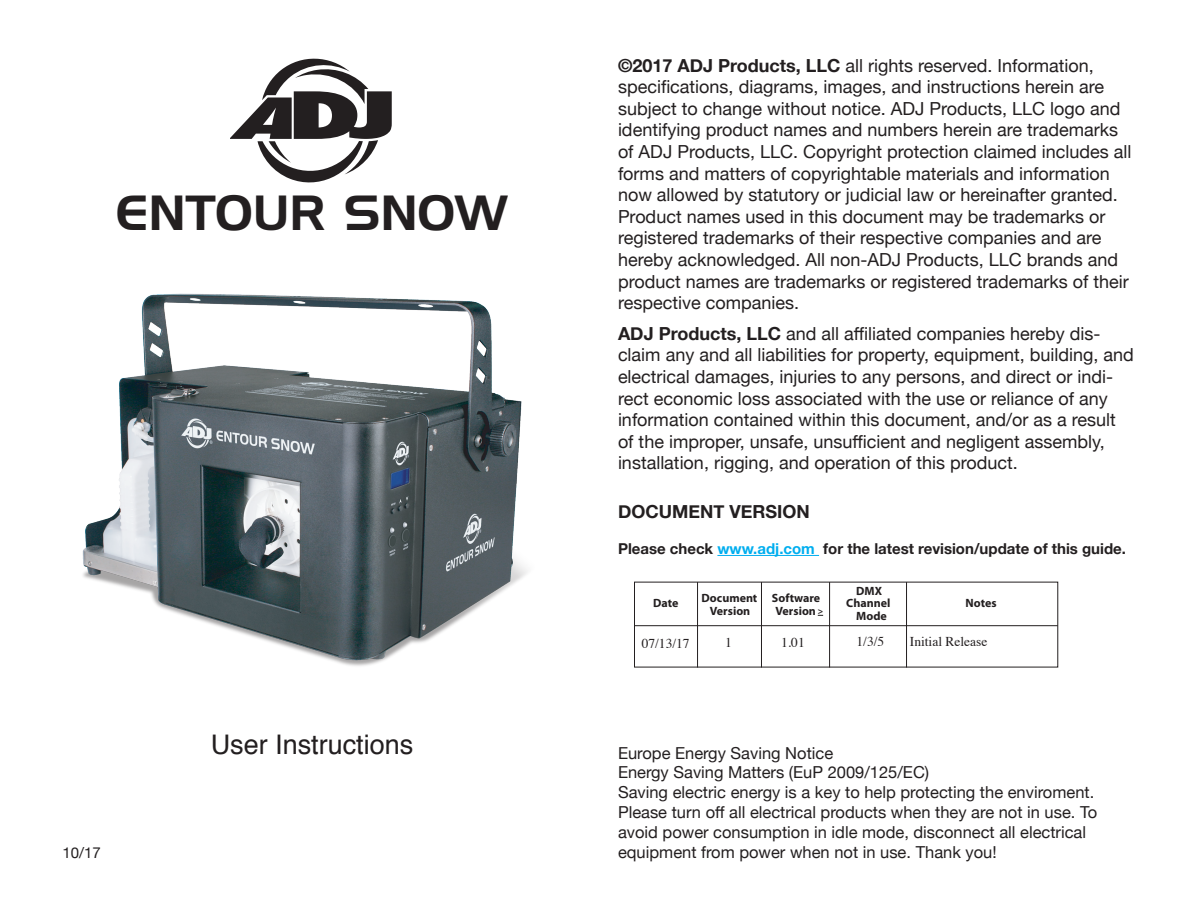
<style>
.page{position:relative;width:1188px;height:918px;background:#fff}
.page>*{position:absolute;margin:0;border:0;box-sizing:border-box;transform-origin:0 0}
.t1{font:48px "Handel Gothic BT";color:#231f20}
.t2{font:27px "Helvetica";color:#231f20}
.t3{font:18px/21.6px "Helvetica Neue";color:#231f20}
.t4{font:700 18px "Helvetica Neue";color:#231f20}
.t5{font:16.5px/19.8px "Helvetica Neue";color:#231f20}
.t6{font:700 15px "Helvetica Neue";color:#231f20}
.t7{font:15px "Helvetica Neue";color:#231f20}
.t8{font:13.5px "Times";color:#231f20}
.t9{font:700 12px/13.4px "Myriad Pro";color:#231f20;text-align:center}
.t10{font:700 9px "Myriad Pro";color:#231f20}
.s1{font-weight:700}
.s2{color:#00aeef}
</style>
<div class="page">
<svg style="left:230px;top:58px;width:162px;height:125px"></svg>
<hr style="left:634px;top:625px;width:424px;height:1px;background:#231f20">
<hr style="left:697px;top:582px;width:1px;height:86px;background:#231f20">
<hr style="left:761px;top:582px;width:1px;height:86px;background:#231f20">
<hr style="left:829px;top:582px;width:1px;height:86px;background:#231f20">
<hr style="left:906px;top:582px;width:1px;height:86px;background:#231f20">
<hr style="left:717px;top:555px;width:102px;height:1px;background:#00aeef">
<img style="left:82px;top:293px;width:446px;height:373px">
<p class="t1" style="left:116px;top:184px;width:393px">ENTOUR SNOW</p>
<p class="t7" style="left:62px;top:842px;width:40px">10/17</p>
<p class="t2" style="left:211px;top:724px;width:204px">User Instructions</p>
<p class="t3" style="left:618px;top:55px;width:515px"><span class="s1">©2017 ADJ Products, LLC</span> all rights reserved. Information, specifications, diagrams, images, and instructions herein are subject to change without notice. ADJ Products, LLC logo and identifying product names and numbers herein are trademarks of ADJ Products, LLC. Copyright protection claimed includes all forms and matters of copyrightable materials and information now allowed by statutory or judicial law or hereinafter granted.<br>Product names used in this document may be trademarks or registered trademarks of their respective companies and are hereby acknowledged. All non-ADJ Products, LLC brands and product names are trademarks or registered trademarks of their respective companies.</p>
<p class="t3" style="left:618px;top:324px;width:517px"><span class="s1">ADJ Products, LLC</span> and all affiliated companies hereby dis&shy;claim any and all liabilities for property, equipment, building, and electrical damages, injuries to any persons, and direct or indi&shy;rect economic loss associated with the use or reliance of any information contained within this document, and/or as a result of the improper, unsafe, unsufficient and negligent assembly, installation, rigging, and operation of this product.</p>
<p class="t4" style="left:618px;top:497px;width:193px">DOCUMENT VERSION</p>
<p class="t6" style="left:618px;top:537px;width:509px">Please check <span class="s2">www.adj.com</span> for the latest revision/update of this guide.</p>
<p class="t9" style="left:653px;top:596px;width:27px">Date</p>
<p class="t9" style="left:702px;top:591px;width:57px">Document<br>Version</p>
<p class="t9" style="left:772px;top:591px;width:50px;text-align:left">Software<br>Version</p>
<p class="t9" style="left:846px;top:585px;width:46px;line-height:11.7px">DMX<br>Channel</p>
<p class="t9" style="left:856px;top:609px;width:32px">Mode</p>
<p class="t10" style="left:818px;top:606px;width:7px">&gt;</p>
<p class="t9" style="left:966px;top:596px;width:33px">Notes</p>
<p class="t8" style="left:642px;top:631px;width:50px">07/13/17</p>
<p class="t8" style="left:725px;top:630px;width:8px">1</p>
<p class="t8" style="left:781px;top:630px;width:25px">1.01</p>
<p class="t8" style="left:856px;top:629px;width:29px">1/3/5</p>
<p class="t8" style="left:910px;top:629px;width:79px">Initial Release</p>
<p class="t5" style="left:618px;top:744px;width:217px">Europe Energy Saving Notice</p>
<p class="t5" style="left:618px;top:763px;width:313px">Energy Saving Matters (EuP 2009/125/EC)</p>
<p class="t5" style="left:618px;top:783px;width:481px">Saving electric energy is a key to help protecting the enviroment.<br>Please turn off all electrical products when they are not in use. To avoid power consumption in idle mode, disconnect all electrical equipment from power when not in use. Thank you!</p>
</div>
